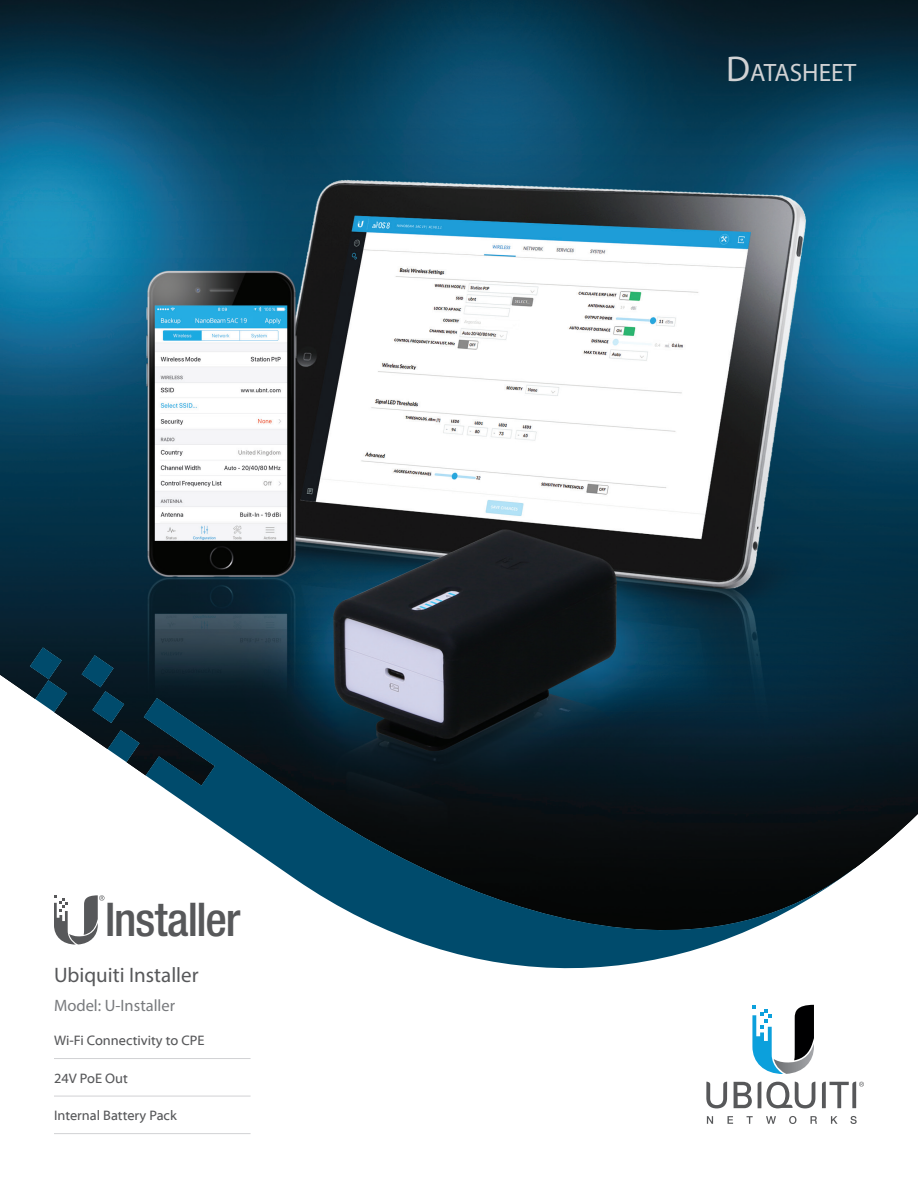
<style>
.page{position:relative;width:918px;height:1188px;background:#fff}
.page>*{position:absolute;margin:0;border:0;box-sizing:border-box;transform-origin:0 0}
.t1{font:500 condensed 46.5px "Helvetica Neue LT Std";letter-spacing:-.025em;color:#57585a}
.t2{font:25.2px "Myriad Pro";color:#d1d2d4}
.t3{font:21px "Myriad Pro";color:#57585a}
.t4{font:16.5px "Myriad Pro";color:#787a7d}
.t5{font:13.8px "Myriad Web Pro";color:#57585a}
.s1{font-size:36px}
</style>
<div class="page">
<img style="left:0;top:0;width:918px;height:900px">
<svg style="left:752px;top:1043px;width:62px;height:31px"></svg>
<svg style="left:706px;top:1082px;width:21px;height:26px"></svg>
<svg style="left:758px;top:1082px;width:57px;height:26px"></svg>
<svg style="left:734px;top:1082px;width:18px;height:26px"></svg>
<svg style="left:707px;top:1116px;width:6px;height:8px"></svg>
<svg style="left:728px;top:1116px;width:5px;height:8px"></svg>
<svg style="left:747px;top:1116px;width:6px;height:8px"></svg>
<svg style="left:766px;top:1116px;width:10px;height:8px"></svg>
<svg style="left:789px;top:1116px;width:7px;height:8px"></svg>
<svg style="left:811px;top:1116px;width:6px;height:8px"></svg>
<svg style="left:831px;top:1116px;width:7px;height:8px"></svg>
<svg style="left:850px;top:1116px;width:7px;height:8px"></svg>
<svg style="left:822px;top:1082px;width:42px;height:26px"></svg>
<svg style="left:81px;top:655px;width:43px;height:68px;background:#052c3e"></svg>
<svg style="left:108px;top:730px;width:32px;height:32px"></svg>
<svg style="left:144px;top:698px;width:711px;height:345px"></svg>
<svg style="left:30px;top:647px;width:37px;height:65px;background:#194357"></svg>
<svg style="left:54px;top:895px;width:50px;height:50px"></svg>
<hr style="left:54px;top:1058px;width:197px;height:1px;background:#d1d2d4">
<hr style="left:54px;top:1096px;width:197px;height:1px;background:#d1d2d4">
<hr style="left:54px;top:1133px;width:197px;height:1px;background:#d1d2d4">
<h1 class="t1" style="left:105px;top:892px;width:137px">Installer</h1>
<h3 class="t3" style="left:54px;top:962px;width:146px">Ubiquiti Installer</h3>
<p class="t4" style="left:54px;top:995px;width:123px">Model: U-Installer</p>
<p class="t5" style="left:54px;top:1033px;width:152px">Wi-Fi Connectivity to CPE</p>
<p class="t5" style="left:54px;top:1071px;width:75px">24V PoE Out</p>
<p class="t5" style="left:54px;top:1108px;width:124px">Internal Battery Pack</p>
<h2 class="t2" style="left:726px;top:57px;width:132px"><span class="s1">D</span>ATASHEET</h2>
</div>
